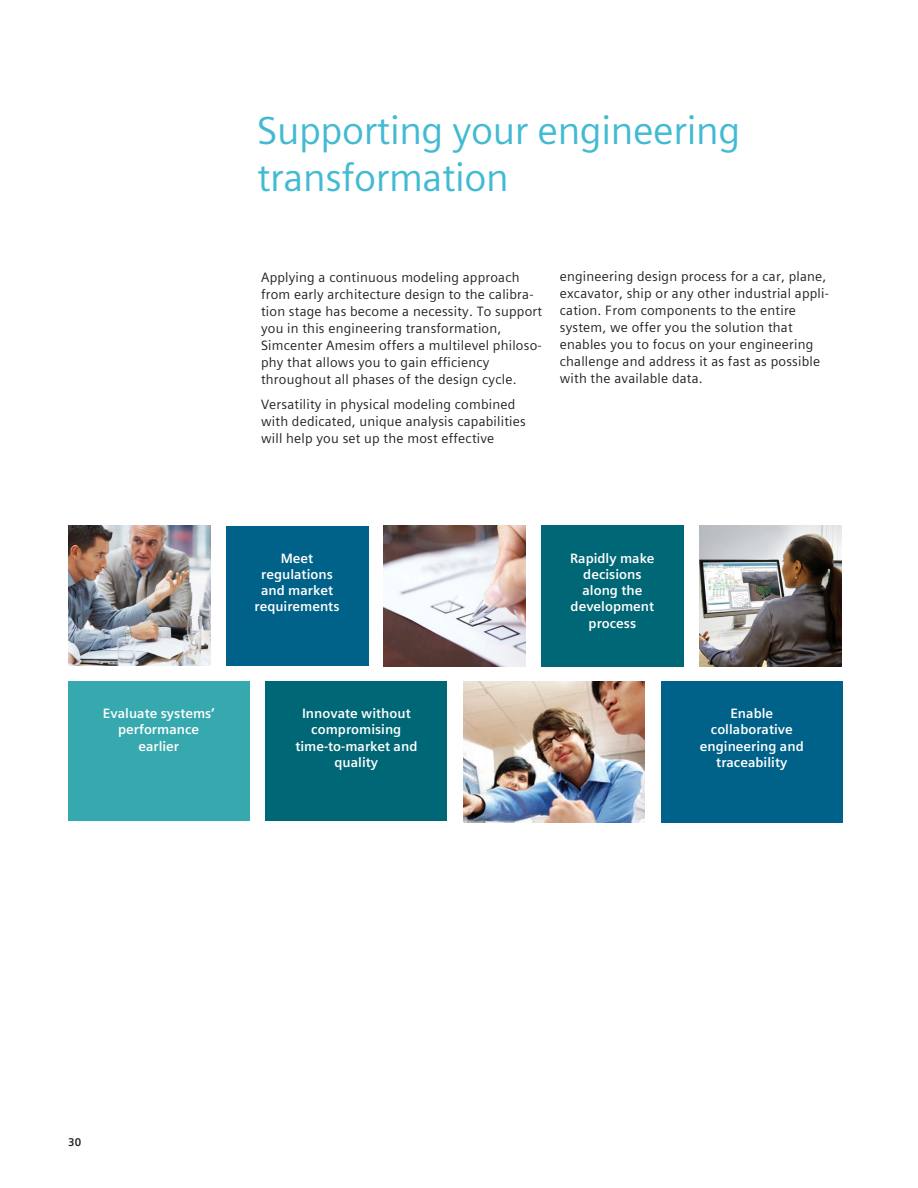
<style>
.page{position:relative;width:918px;height:1188px;background:#fff}
.page>*{position:absolute;margin:0;border:0;box-sizing:border-box;transform-origin:0 0}
.Head_Lt__Blue__26pt{font:39px/46.8px "Siemens Sans Global";letter-spacing:-.01em;color:#41bad2}
.Body_text_Blk__9pt_4{font:13.5px/17px "Siemens Sans Global";letter-spacing:.015em;color:#231f20}
.Subhead_Intro_Lt_Blu{font:700 13.5px/16.2px "Siemens Sans Global";color:#fff;text-align:center}
.t1{font:700 11.25px "Siemens Sans Global";color:#231f20}
</style>
<div class="page">
<img style="left:68px;top:526px;width:142px;height:139px">
<img style="left:383px;top:526px;width:143px;height:141px">
<img style="left:699px;top:526px;width:142px;height:141px">
<div style="left:226px;top:526px;width:142px;height:139px;background:#006288"></div>
<div style="left:541px;top:526px;width:143px;height:141px;background:#006776"></div>
<div style="left:68px;top:681px;width:181px;height:140px;background:#36a9af"></div>
<img style="left:463px;top:681px;width:182px;height:141px">
<div style="left:266px;top:681px;width:181px;height:140px;background:#006776"></div>
<div style="left:661px;top:681px;width:182px;height:141px;background:#006288"></div>
<p class="Head_Lt__Blue__26pt" style="left:257px;top:107px;width:485px">Supporting your engineering transformation</p>
<p class="Body_text_Blk__9pt_4" style="left:261px;top:269px;width:283px">Applying a continuous modeling approach from early architecture design to the calibra&shy;tion stage has become a necessity. To support you in this engineering transformation, Simcenter Amesim offers a multilevel philoso&shy;phy that allows you to gain efficiency throughout all phases of the design cycle.</p>
<p class="Body_text_Blk__9pt_4" style="left:261px;top:396px;width:266px">Versatility in physical modeling combined with dedicated, unique analysis capabilities will help you set up the most effective</p>
<p class="Body_text_Blk__9pt_4" style="left:560px;top:268px;width:271px">engineering design process for a car, plane, excavator, ship or any other industrial appli&shy;cation. From components to the entire system, we offer you the solution that enables you to focus on your engineering challenge and address it as fast as possible with the available data.</p>
<p class="Subhead_Intro_Lt_Blu" style="left:255px;top:550px;width:86px">Meet regulations and market requirements</p>
<p class="Subhead_Intro_Lt_Blu" style="left:570px;top:550px;width:86px">Rapidly make decisions along the development process</p>
<p class="Subhead_Intro_Lt_Blu" style="left:103px;top:706px;width:113px">Evaluate systems’ performance earlier</p>
<p class="Subhead_Intro_Lt_Blu" style="left:295px;top:706px;width:124px">Innovate without compromising time-to-market and quality</p>
<p class="Subhead_Intro_Lt_Blu" style="left:700px;top:706px;width:105px">Enable collaborative engineering and traceability</p>
<p class="t1" style="left:68px;top:1134px;width:15px">30</p>
</div>
